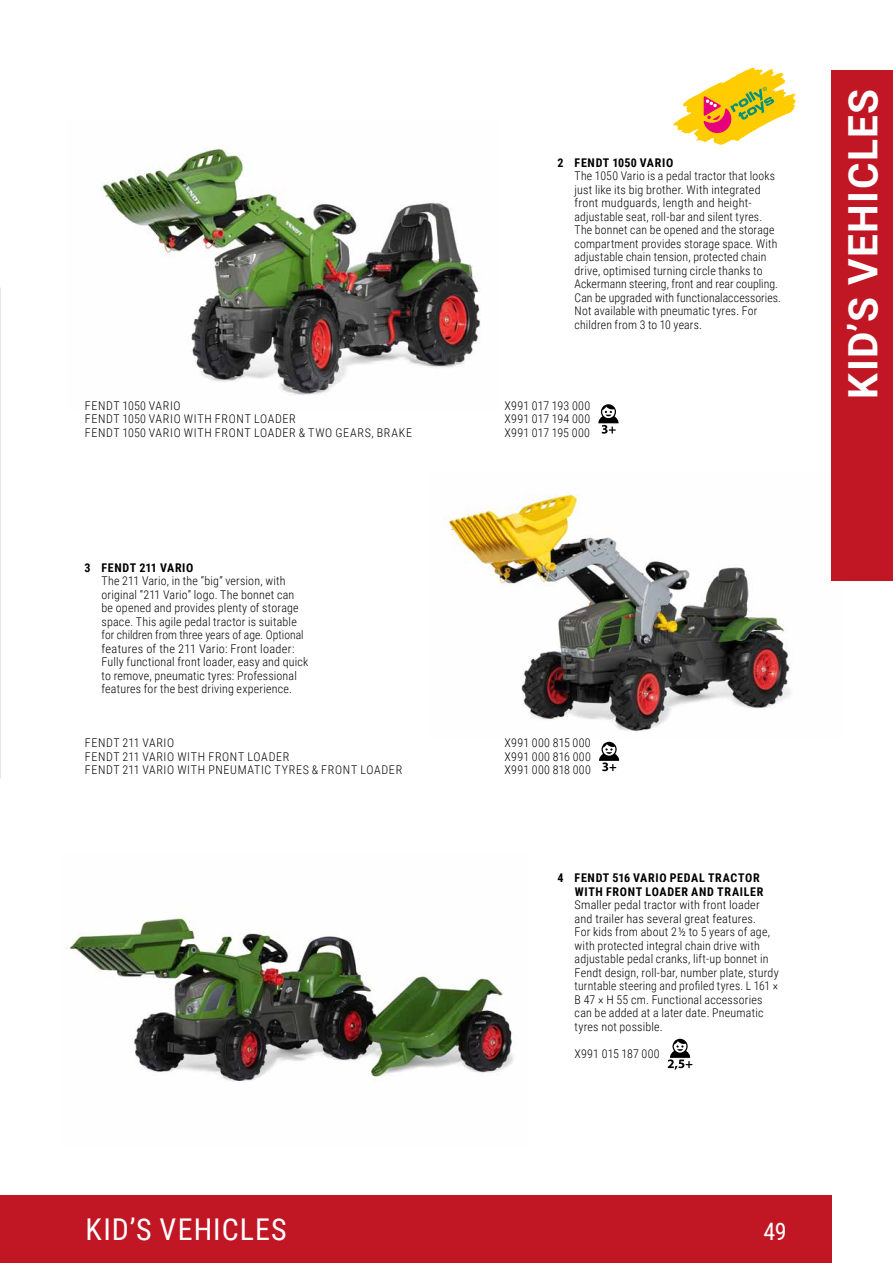
<style>
.page{position:relative;width:893px;height:1263px;background:#fff}
.page>*{position:absolute;margin:0;border:0;box-sizing:border-box;transform-origin:0 0}
.t1{font:700 40.5px "Roboto";letter-spacing:.035em;color:#fff}
.t2{font:30px "Roboto Condensed";letter-spacing:.035em;color:#fff}
.t3{font:24px "Roboto Condensed";color:#fff}
.t4{font:300 12px/13.5px "Roboto Condensed";letter-spacing:.015em;color:#000}
.t5{font:300 12px "Roboto Condensed";letter-spacing:.055em;color:#000}
.t6{font:700 12px/13.5px "Roboto Condensed";letter-spacing:.055em;color:#000}
.t7{font:300 12px "Roboto Condensed";letter-spacing:.05em;color:#000}
</style>
<div class="page">
<img style="left:0;top:287px;width:1px;height:491px">
<img style="left:102px;top:147px;width:379px;height:248px">
<img style="left:442px;top:494px;width:400px;height:238px">
<img style="left:70px;top:909px;width:444px;height:173px">
<svg style="left:673px;top:67px;width:123px;height:78px"></svg>
<div style="left:0;top:1195px;width:831px;height:68px;background:#c11725"></div>
<div style="left:831px;top:70px;width:62px;height:510px;background:#c11725"></div>
<svg style="left:668px;top:1039px;width:24px;height:30px"></svg>
<svg style="left:598px;top:404px;width:21px;height:30px"></svg>
<svg style="left:599px;top:742px;width:20px;height:29px"></svg>
<p class="t6" style="left:558px;top:155px;width:117px">2 FENDT 1050 VARIO</p>
<p class="t4" style="left:575px;top:169px;width:208px">The 1050 Vario is a pedal tractor that looks just like its big brother. With integrated front mudguards, length and height&shy;adjustable seat, roll-bar and silent tyres.<br>The bonnet can be opened and the storage compartment provides storage space. With adjustable chain tension, protected chain drive, optimised turning circle thanks to Ackermann steering, front and rear coupling.<br>Can be upgraded with functionalaccessories.<br>Not available with pneumatic tyres. For children from 3 to 10 years.</p>
<p class="t7" style="left:85px;top:397px;width:97px">FENDT 1050 VARIO</p>
<p class="t4" style="left:505px;top:398px;width:87px">X991 017 193 000</p>
<p class="t5" style="left:85px;top:411px;width:213px">FENDT 1050 VARIO WITH FRONT LOADER</p>
<p class="t4" style="left:505px;top:412px;width:87px">X991 017 194 000</p>
<p class="t5" style="left:85px;top:424px;width:329px">FENDT 1050 VARIO WITH FRONT LOADER &amp; TWO GEARS, BRAKE</p>
<p class="t4" style="left:505px;top:425px;width:87px">X991 017 195 000</p>
<p class="t6" style="left:85px;top:560px;width:110px">3 FENDT 211 VARIO</p>
<p class="t4" style="left:102px;top:574px;width:208px">The 211 Vario, in the “big” version, with original “211 Vario” logo. The bonnet can be opened and provides plenty of storage space. This agile pedal tractor is suitable for children from three years of age. Optional features of the 211 Vario: Front loader:<br>Fully functional front loader, easy and quick to remove, pneumatic tyres: Professional features for the best driving experience.</p>
<p class="t7" style="left:85px;top:735px;width:91px">FENDT 211 VARIO</p>
<p class="t4" style="left:505px;top:736px;width:88px">X991 000 815 000</p>
<p class="t5" style="left:85px;top:748px;width:206px">FENDT 211 VARIO WITH FRONT LOADER</p>
<p class="t4" style="left:505px;top:749px;width:88px">X991 000 816 000</p>
<p class="t5" style="left:85px;top:762px;width:319px">FENDT 211 VARIO WITH PNEUMATIC TYRES &amp; FRONT LOADER</p>
<p class="t4" style="left:505px;top:763px;width:88px">X991 000 818 000</p>
<p class="t6" style="left:575px;top:871px;width:190px;text-indent:-17px">4 FENDT 516 VARIO PEDAL TRACTOR<br>WITH FRONT LOADER AND TRAILER</p>
<p class="t4" style="left:575px;top:898px;width:206px">Smaller pedal tractor with front loader and trailer has several great features.<br>For kids from about 2 ½ to 5 years of age, with protected integral chain drive with adjustable pedal cranks, lift-up bonnet in Fendt design, roll-bar, number plate, sturdy turntable steering and profiled tyres. L 161 × B 47 × H 55 cm. Functional accessories can be added at a later date. Pneumatic tyres not possible.</p>
<p class="t4" style="left:575px;top:1046px;width:87px">X991 015 187 000</p>
<h1 class="t1" style="left:835px;top:399px;width:311px;rotate:-90deg">KID’S VEHICLES</h1>
<h2 class="t2" style="left:86px;top:1208px;width:203px">KID’S VEHICLES</h2>
<h3 class="t3" style="left:763px;top:1214px;width:25px">49</h3>
</div>
